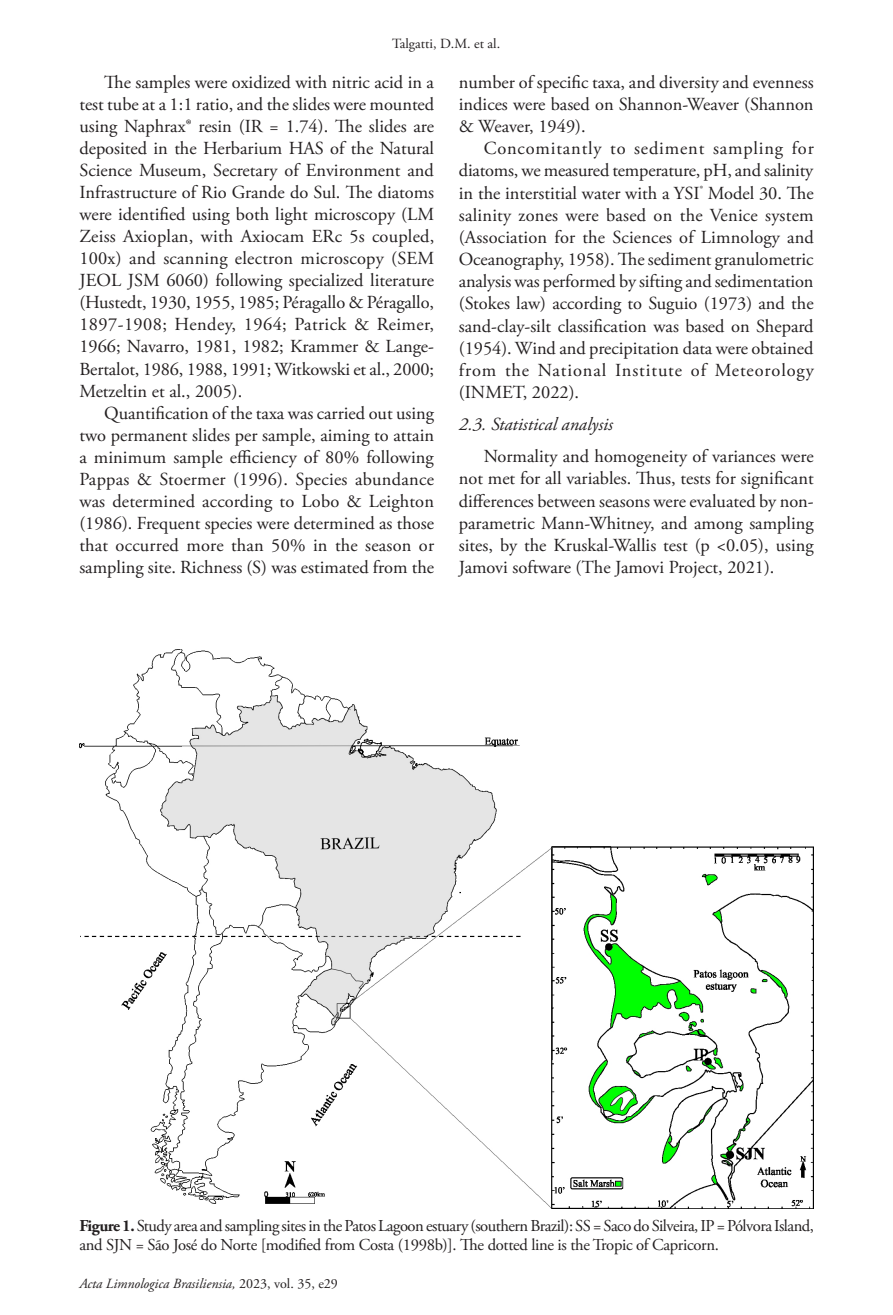
<style>
.page{position:relative;width:893px;height:1315px;background:#fff}
.page>*{position:absolute;margin:0;border:0;box-sizing:border-box;transform-origin:0 0}
.Paragraph{font:18.38px/22.1px "Adobe Garamond Pro";color:#231f20;text-align:justify}
.Heading2{font:italic 18.38px "Adobe Garamond Pro";color:#231f20}
.FigureCaption{font:16.62px/19.9px "Adobe Garamond Pro";letter-spacing:-.03em;color:#231f20}
.t1{font:italic 14px "Adobe Garamond Pro";color:#231f20}
.t2{font:14px "Adobe Garamond Pro";color:#231f20}
.s1{font-weight:700}
.s2{font-style:normal}
</style>
<div class="page">
<img style="left:79px;top:649px;width:735px;height:559px">
<p class="t2" style="left:392px;top:35px;width:110px">Talgatti, D.M. et al.</p>
<p class="Paragraph" style="left:79px;top:72px;width:356px;text-indent:25px">The samples were oxidized with nitric acid in a test tube at a 1:1 ratio, and the slides were mounted using Naphrax® resin (IR = 1.74). The slides are deposited in the Herbarium HAS of the Natural Science Museum, Secretary of Environment and Infrastructure of Rio Grande do Sul. The diatoms were identified using both light microscopy (LM Zeiss Axioplan, with Axiocam ERc 5s coupled, 100x) and scanning electron microscopy (SEM JEOL JSM 6060) following specialized literature (Hustedt, 1930, 1955, 1985; Péragallo &amp; Péragallo, 1897-1908; Hendey, 1964; Patrick &amp; Reimer, 1966; Navarro, 1981, 1982; Krammer &amp; Lange-Bertalot, 1986, 1988, 1991; Witkowski et al., 2000; Metzeltin et al., 2005).</p>
<p class="Paragraph" style="left:79px;top:402px;width:356px;text-indent:25px">Quantification of the taxa was carried out using two permanent slides per sample, aiming to attain a minimum sample efficiency of 80% following Pappas &amp; Stoermer (1996). Species abundance was determined according to Lobo &amp; Leighton (1986). Frequent species were determined as those that occurred more than 50% in the season or sampling site. Richness (S) was estimated from the</p>
<p class="Paragraph" style="left:459px;top:71px;width:356px">number of specific taxa, and diversity and evenness indices were based on Shannon-Weaver (Shannon &amp; Weaver, 1949).</p>
<p class="Paragraph" style="left:459px;top:138px;width:356px;text-indent:25px">Concomitantly to sediment sampling for diatoms, we measured temperature, pH, and salinity in the interstitial water with a YSI<sup>®</sup> Model 30. The salinity zones were based on the Venice system (Association for the Sciences of Limnology and Oceanography, 1958). The sediment granulometric analysis was performed by sifting and sedimentation (Stokes law) according to Suguio (1973) and the sand-clay-silt classification was based on Shepard (1954). Wind and precipitation data were obtained from the National Institute of Meteorology (INMET, 2022).</p>
<p class="Heading2" style="left:459px;top:413px;width:156px">2.3. Statistical analysis</p>
<p class="Paragraph" style="left:459px;top:446px;width:356px;text-indent:25px">Normality and homogeneity of variances were not met for all variables. Thus, tests for significant differences between seasons were evaluated by non&shy;parametric Mann-Whitney, and among sampling sites, by the Kruskal-Wallis test (p &lt;0.05), using Jamovi software (The Jamovi Project, 2021).</p>
<p class="FigureCaption" style="left:79px;top:1215px;width:736px"><span class="s1">Figure 1.</span> Study area and sampling sites in the Patos Lagoon estuary (southern Brazil): SS = Saco do Silveira, IP = Pólvora Island, and SJN = São José do Norte [modified from Costa (1998b)]. The dotted line is the Tropic of Capricorn.</p>
<p class="t1" style="left:79px;top:1275px;width:260px">Acta Limnologica Brasiliensia, <span class="s2">2023, vol. 35, e29</span></p>
</div>
